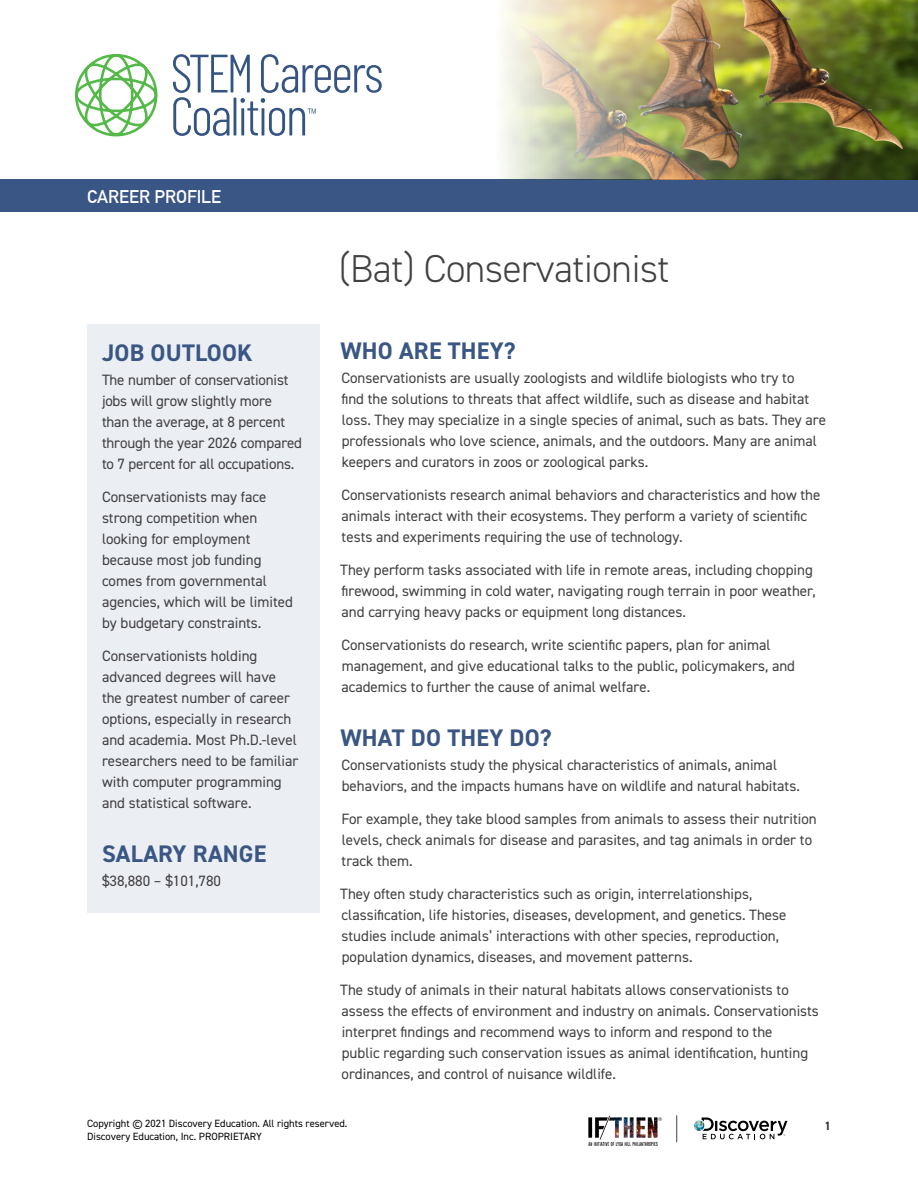
<style>
.page{position:relative;width:918px;height:1188px;background:#fff}
.page>*{position:absolute;margin:0;border:0;box-sizing:border-box;transform-origin:0 0}
.t1{font:300 39px "DIN2014";letter-spacing:-.01em;color:#414042}
.t2{font:700 24px "DIN2014";letter-spacing:.01em;color:#3a5684}
.t3{font:700 18px "DIN Alternate";color:#fff}
.t4{font:15px/21px "DIN2014";color:#414042}
.t5{font:700 12px "DIN2014";color:#343333}
.t6{font:10.5px "DIN2014";color:#000}
</style>
<div class="page">
<svg style="left:173px;top:54px;width:209px;height:82px"></svg>
<svg style="left:75px;top:54px;width:83px;height:82px"></svg>
<div style="left:0;top:179px;width:918px;height:33px;background:#3a5684"></div>
<img style="left:502px;top:0;width:416px;height:179px">
<svg style="left:694px;top:1118px;width:94px;height:21px"></svg>
<svg style="left:676px;top:1115px;width:1px;height:27px"></svg>
<img style="left:588px;top:1115px;width:73px;height:30px">
<div style="left:87px;top:324px;width:233px;height:589px;background:#ebeef3"></div>
<p class="t3" style="left:87px;top:183px;width:136px">CAREER PROFILE</p>
<h2 class="t2" style="left:102px;top:336px;width:152px">JOB OUTLOOK</h2>
<p class="t4" style="left:102px;top:369px;width:202px">The number of conservationist jobs will grow slightly more than the average, at 8 percent through the year 2026 compared to 7 percent for all occupations.</p>
<p class="t4" style="left:102px;top:486px;width:192px">Conservationists may face strong competition when looking for employment because most job funding comes from governmental agencies, which will be limited by budgetary constraints.</p>
<p class="t4" style="left:102px;top:645px;width:198px">Conservationists holding advanced degrees will have the greatest number of career options, especially in research and academia. Most Ph.D.-level researchers need to be familiar with computer programming and statistical software.</p>
<h2 class="t2" style="left:102px;top:837px;width:166px">SALARY RANGE</h2>
<p class="t4" style="left:102px;top:870px;width:121px">$38,880 – $101,780</p>
<h1 class="t1" style="left:339px;top:245px;width:332px">(Bat) Conservationist</h1>
<h2 class="t2" style="left:340px;top:335px;width:177px">WHO ARE THEY?</h2>
<p class="t4" style="left:341px;top:367px;width:486px">Conservationists are usually zoologists and wildlife biologists who try to<br>find the solutions to threats that affect wildlife, such as disease and habitat loss. They may specialize in a single species of animal, such as bats. They are professionals who love science, animals, and the outdoors. Many are animal keepers and curators in zoos or zoological parks.</p>
<p class="t4" style="left:341px;top:484px;width:481px">Conservationists research animal behaviors and characteristics and how the animals interact with their ecosystems. They perform a variety of scientific tests and experiments requiring the use of technology.</p>
<p class="t4" style="left:340px;top:559px;width:477px">They perform tasks associated with life in remote areas, including chopping firewood, swimming in cold water, navigating rough terrain in poor weather, and carrying heavy packs or equipment long distances.</p>
<p class="t4" style="left:341px;top:634px;width:455px">Conservationists do research, write scientific papers, plan for animal management, and give educational talks to the public, policymakers, and academics to further the cause of animal welfare.</p>
<h2 class="t2" style="left:340px;top:722px;width:213px">WHAT DO THEY DO?</h2>
<p class="t4" style="left:341px;top:754px;width:460px">Conservationists study the physical characteristics of animals, animal behaviors, and the impacts humans have on wildlife and natural habitats.</p>
<p class="t4" style="left:342px;top:808px;width:477px">For example, they take blood samples from animals to assess their nutrition levels, check animals for disease and parasites, and tag animals in order to track them.</p>
<p class="t4" style="left:340px;top:883px;width:448px">They often study characteristics such as origin, interrelationships, classification, life histories, diseases, development, and genetics. These studies include animals’ interactions with other species, reproduction, population dynamics, diseases, and movement patterns.</p>
<p class="t4" style="left:340px;top:979px;width:480px">The study of animals in their natural habitats allows conservationists to assess the effects of environment and industry on animals. Conservationists interpret findings and recommend ways to inform and respond to the<br>public regarding such conservation issues as animal identification, hunting ordinances, and control of nuisance wildlife.</p>
<p class="t6" style="left:87px;top:1117px;width:262px">Copyright © 2021 Discovery Education. All rights reserved.</p>
<p class="t5" style="left:825px;top:1118px;width:8px">1</p>
<p class="t6" style="left:87px;top:1130px;width:176px">Discovery Education, Inc. PROPRIETARY</p>
</div>
